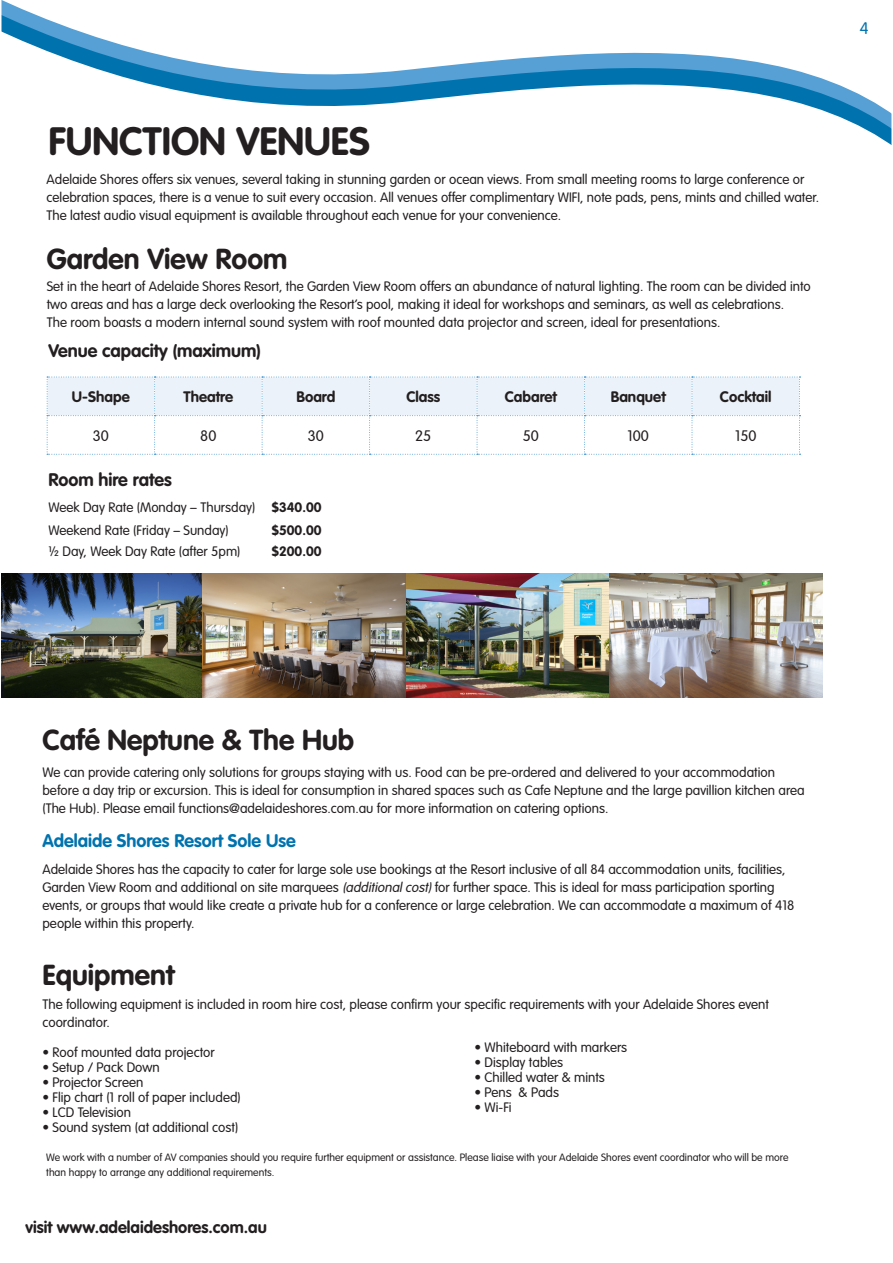
<style>
.page{position:relative;width:893px;height:1263px;background:#fff}
.page>*{position:absolute;margin:0;border:0;box-sizing:border-box;transform-origin:0 0}
.t1{font:700 39px "VAG Rounded Std";color:#231f20}
.Heading{font:700 28.5px "VAG Rounded Std";color:#231f20}
.subheads{font:700 18px "VAG Rounded Std";color:#231f20}
.subheads-2{font:700 18px "VAG Rounded Std";color:#0073ae}
.t2{font:700 16.5px "VAG Rounded Std";color:#231f20}
.t3{font:300 16.5px "VAG Rounded Std";color:#0073ae}
.t4{font:700 15px "VAG Rounded Std";color:#231f20}
.t5{font:300 15px "VAG Rounded Std";color:#231f20}
.body_copy{font:300 13.5px/18px "VAG Rounded Std";color:#231f20}
.t6{font:700 13.5px "VAG Rounded Std";color:#231f20}
.sm_type{font:300 10.5px/15px "VAG Rounded Std";color:#231f20}
.s1{font-weight:700}
.s2{font-style:italic}
</style>
<div class="page">
<svg style="left:1px;top:0;width:891px;height:145px"></svg>
<img style="left:1px;top:573px;width:202px;height:124px">
<img style="left:203px;top:573px;width:619px;height:124px">
<svg style="left:47px;top:377px;width:753px;height:78px"></svg>
<p class="t1" style="left:48px;top:118px;width:323px">FUNCTION VENUES</p>
<p class="body_copy" style="left:47px;top:171px;width:774px">Adelaide Shores offers six venues, several taking in stunning garden or ocean views. From small meeting rooms to large conference or celebration spaces, there is a venue to suit every occasion. All venues offer complimentary WIFI, note pads, pens, mints and chilled water.<br>The latest audio visual equipment is available throughout each venue for your convenience.</p>
<p class="Heading" style="left:47px;top:242px;width:242px">Garden View Room</p>
<p class="body_copy" style="left:47px;top:278px;width:766px">Set in the heart of Adelaide Shores Resort, the Garden View Room offers an abundance of natural lighting. The room can be divided into two areas and has a large deck overlooking the Resort’s pool, making it ideal for workshops and seminars, as well as celebrations.</p>
<p class="body_copy" style="left:47px;top:314px;width:675px">The room boasts a modern internal sound system with roof mounted data projector and screen, ideal for presentations.</p>
<p class="subheads" style="left:48px;top:340px;width:214px">Venue capacity (maximum)</p>
<p class="t4" style="left:72px;top:388px;width:59px">U-Shape</p>
<p class="t4" style="left:184px;top:388px;width:51px">Theatre</p>
<p class="t4" style="left:296px;top:388px;width:40px">Board</p>
<p class="t4" style="left:406px;top:388px;width:35px">Class</p>
<p class="t4" style="left:505px;top:388px;width:54px">Cabaret</p>
<p class="t4" style="left:611px;top:388px;width:57px">Banquet</p>
<p class="t4" style="left:720px;top:388px;width:53px">Cocktail</p>
<p class="t5" style="left:93px;top:427px;width:18px">30</p>
<p class="t5" style="left:200px;top:427px;width:18px">80</p>
<p class="t5" style="left:308px;top:427px;width:18px">30</p>
<p class="t5" style="left:415px;top:427px;width:18px">25</p>
<p class="t5" style="left:523px;top:427px;width:18px">50</p>
<p class="t5" style="left:628px;top:427px;width:23px">100</p>
<p class="t5" style="left:735px;top:427px;width:23px">150</p>
<p class="subheads" style="left:48px;top:469px;width:125px">Room hire rates</p>
<p class="body_copy" style="left:48px;top:499px;width:275px">Week Day Rate (Monday – Thursday) <span class="s1">$340.00</span></p>
<p class="body_copy" style="left:48px;top:521px;width:182px">Weekend Rate (Friday – Sunday)</p>
<p class="t6" style="left:272px;top:522px;width:51px">$500.00</p>
<p class="body_copy" style="left:48px;top:543px;width:194px">½ Day, Week Day Rate (after 5pm)</p>
<p class="t6" style="left:272px;top:544px;width:51px">$200.00</p>
<p class="t3" style="left:860px;top:19px;width:10px">4</p>
<p class="Heading" style="left:42px;top:724px;width:313px">Café Neptune &amp; The Hub</p>
<p class="body_copy" style="left:42px;top:764px;width:764px">We can provide catering only solutions for groups staying with us. Food can be pre-ordered and delivered to your accommodation before a day trip or excursion. This is ideal for consumption in shared spaces such as Cafe Neptune and the large pavillion kitchen area (The Hub). Please email functions@adelaideshores.com.au for more information on catering options.</p>
<p class="subheads-2" style="left:42px;top:830px;width:255px">Adelaide Shores Resort Sole Use</p>
<p class="body_copy" style="left:42px;top:860px;width:753px">Adelaide Shores has the capacity to cater for large sole use bookings at the Resort inclusive of all 84 accommodation units, facilities, Garden View Room and additional on site marquees <span class="s2">(additionalcost)</span>for further space. This is ideal for mass participation sporting events, or groups that would like create a private hub for a conference or large celebration. We can accommodate a maximum of 418 people within this property.</p>
<p class="Heading" style="left:42px;top:958px;width:133px">Equipment</p>
<p class="body_copy" style="left:42px;top:995px;width:728px">The following equipment is included in room hire cost, please confirm your specific requirements with your Adelaide Shores event coordinator.</p>
<p class="body_copy" style="left:42px;top:1043px;width:174px">• Roof mounted data projector</p>
<p class="body_copy" style="left:42px;top:1058px;width:119px">• Setup / Pack Down</p>
<p class="body_copy" style="left:42px;top:1073px;width:102px">• Projector Screen</p>
<p class="body_copy" style="left:42px;top:1088px;width:200px">• Flip chart (1 roll of paper included)</p>
<p class="body_copy" style="left:42px;top:1103px;width:90px">• LCD Television</p>
<p class="body_copy" style="left:42px;top:1118px;width:197px">• Sound system (at additional cost)</p>
<p class="body_copy" style="left:474px;top:1039px;width:154px">• Whiteboard with markers</p>
<p class="body_copy" style="left:474px;top:1054px;width:90px">• Display tables</p>
<p class="body_copy" style="left:474px;top:1069px;width:132px">• Chilled water &amp; mints</p>
<p class="body_copy" style="left:474px;top:1084px;width:86px">• Pens &amp; Pads</p>
<p class="body_copy" style="left:474px;top:1099px;width:39px">• Wi-Fi</p>
<p class="sm_type" style="left:46px;top:1150px;width:744px">We work with a number of AV companies should you require further equipment or assistance. Please liaise with your Adelaide Shores event coordinator who will be more than happy to arrange any additional requirements.</p>
<p class="t2" style="left:26px;top:1218px;width:243px">visit www.adelaideshores.com.au</p>
</div>
